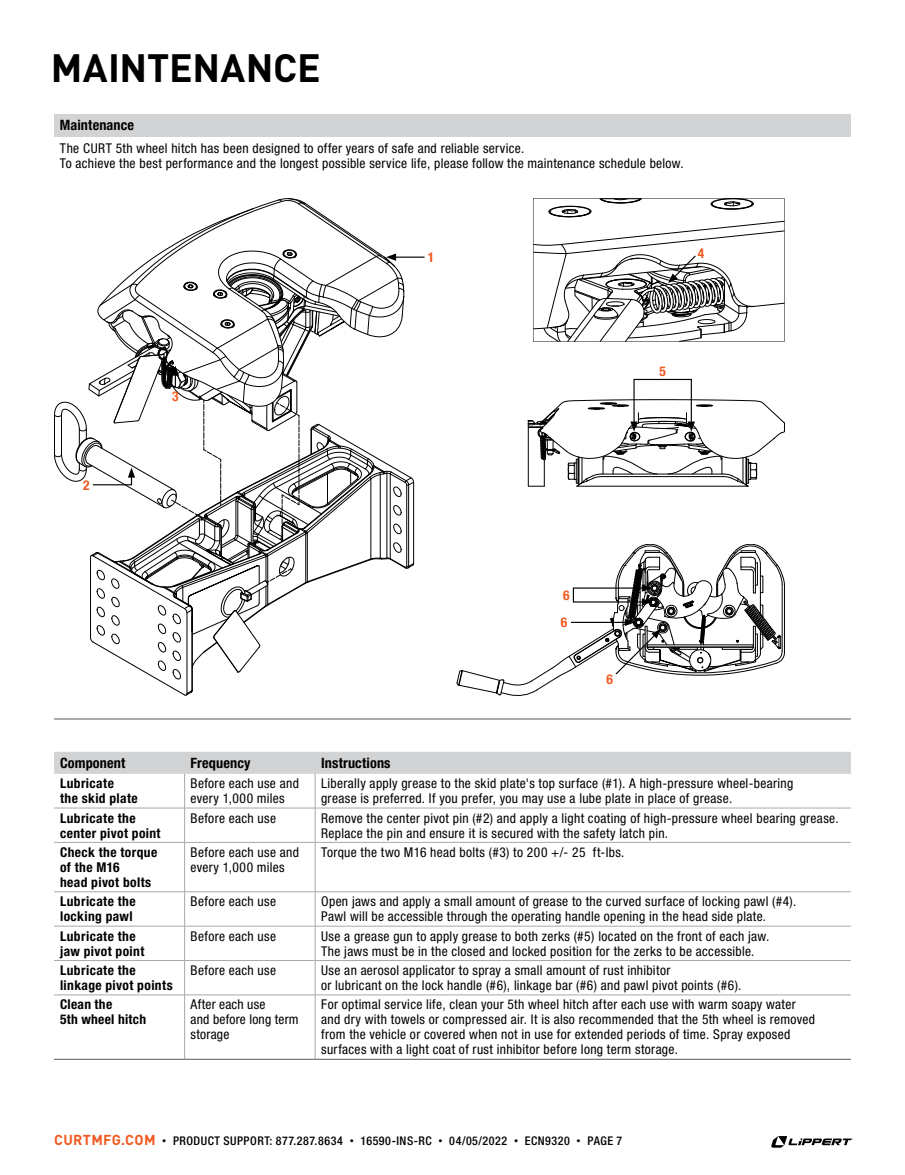
<style>
.page{position:relative;width:905px;height:1175px;background:#fff}
.page>*{position:absolute;margin:0;border:0;box-sizing:border-box;transform-origin:0 0}
.t1{font:700 39px "DINOT";letter-spacing:-.005em;color:#000}
.t2{font:700 condensed 14.25px "Helvetica Neue LT Std";letter-spacing:.01em;color:#000}
.t3{font:condensed 13.5px/15px "Helvetica Neue LT Std";letter-spacing:.025em;color:#000}
.t4{font:700 condensed 13.5px/15px "Helvetica Neue LT Std";letter-spacing:.03em;color:#000}
.t5{font:700 condensed 13.5px/27.3px "Helvetica Neue LT Std";color:#f15a22}
.t6{font:500 condensed 12px "Helvetica Neue LT Std";letter-spacing:.04em;color:#000}
.s1{font-family:"DINOT";font-weight:700;font-stretch:normal;font-size:14.25px;color:#f15a22}
.s2{font-family:"DINOT";font-weight:400;font-stretch:normal;font-size:9px}
</style>
<div class="page">
<svg style="left:771px;top:1136px;width:82px;height:11px"></svg>
<div style="left:54px;top:114px;width:796px;height:22px;background:#d1d3d4"></div>
<hr style="left:54px;top:718px;width:796px;height:1px;background:#58595b">
<hr style="left:784px;top:586px;width:1px;height:66px;background:#000">
<div style="left:54px;top:751px;width:796px;height:23px;background:#d1d3d4"></div>
<hr style="left:184px;top:774px;width:1px;height:34px;background:#a7a9ac">
<hr style="left:315px;top:774px;width:1px;height:34px;background:#a7a9ac">
<hr style="left:184px;top:808px;width:1px;height:34px;background:#a7a9ac">
<hr style="left:315px;top:808px;width:1px;height:34px;background:#a7a9ac">
<hr style="left:184px;top:842px;width:1px;height:49px;background:#a7a9ac">
<hr style="left:315px;top:842px;width:1px;height:49px;background:#a7a9ac">
<hr style="left:184px;top:891px;width:1px;height:35px;background:#a7a9ac">
<hr style="left:315px;top:891px;width:1px;height:35px;background:#a7a9ac">
<hr style="left:184px;top:926px;width:1px;height:34px;background:#a7a9ac">
<hr style="left:315px;top:926px;width:1px;height:34px;background:#a7a9ac">
<hr style="left:184px;top:960px;width:1px;height:34px;background:#a7a9ac">
<hr style="left:315px;top:960px;width:1px;height:34px;background:#a7a9ac">
<hr style="left:184px;top:994px;width:1px;height:64px;background:#a7a9ac">
<hr style="left:315px;top:994px;width:1px;height:64px;background:#a7a9ac">
<hr style="left:54px;top:807px;width:130px;height:1px;background:#a7a9ac">
<hr style="left:185px;top:807px;width:130px;height:1px;background:#a7a9ac">
<hr style="left:315px;top:807px;width:535px;height:1px;background:#a7a9ac">
<hr style="left:54px;top:842px;width:130px;height:1px;background:#a7a9ac">
<hr style="left:185px;top:842px;width:130px;height:1px;background:#a7a9ac">
<hr style="left:315px;top:842px;width:535px;height:1px;background:#a7a9ac">
<hr style="left:54px;top:891px;width:130px;height:1px;background:#a7a9ac">
<hr style="left:185px;top:891px;width:130px;height:1px;background:#a7a9ac">
<hr style="left:315px;top:891px;width:535px;height:1px;background:#a7a9ac">
<hr style="left:54px;top:926px;width:130px;height:1px;background:#a7a9ac">
<hr style="left:185px;top:926px;width:130px;height:1px;background:#a7a9ac">
<hr style="left:315px;top:926px;width:535px;height:1px;background:#a7a9ac">
<hr style="left:54px;top:960px;width:130px;height:1px;background:#a7a9ac">
<hr style="left:185px;top:960px;width:130px;height:1px;background:#a7a9ac">
<hr style="left:315px;top:960px;width:535px;height:1px;background:#a7a9ac">
<hr style="left:54px;top:994px;width:130px;height:1px;background:#a7a9ac">
<hr style="left:185px;top:994px;width:130px;height:1px;background:#a7a9ac">
<hr style="left:315px;top:994px;width:535px;height:1px;background:#a7a9ac">
<hr style="left:54px;top:1058px;width:131px;height:1px;background:#58595b">
<hr style="left:185px;top:1058px;width:130px;height:1px;background:#58595b">
<hr style="left:315px;top:1058px;width:535px;height:1px;background:#58595b">
<hr style="left:394px;top:256px;width:30px;height:2px;background:#000">
<svg style="left:54px;top:198px;width:360px;height:497px"></svg>
<div style="left:633px;top:379px;width:59px;height:45px;border:1px solid #000"></div>
<svg style="left:527px;top:399px;width:258px;height:88px"></svg>
<svg style="left:457px;top:544px;width:327px;height:151px"></svg>
<svg style="left:533px;top:198px;width:251px;height:144px"></svg>
<h1 class="t1" style="left:51px;top:37px;width:271px">MAINTENANCE</h1>
<p class="t2" style="left:60px;top:117px;width:76px">Maintenance</p>
<p class="t3" style="left:60px;top:140px;width:625px">The CURT 5th wheel hitch has been designed to offer years of safe and reliable service.<br>To achieve the best performance and the longest possible service life, please follow the maintenance schedule below.</p>
<p class="t5" style="left:428px;top:243px;width:8px">1</p>
<p class="t5" style="left:697px;top:239px;width:8px">4</p>
<p class="t5" style="left:83px;top:471px;width:8px">2</p>
<p class="t5" style="left:172px;top:382px;width:8px">3</p>
<p class="t5" style="left:659px;top:357px;width:8px">5</p>
<p class="t5" style="left:560px;top:581px;width:10px">6<br>6</p>
<p class="t5" style="left:606px;top:665px;width:8px">6</p>
<p class="t2" style="left:60px;top:754px;width:67px">Component</p>
<p class="t2" style="left:190px;top:754px;width:61px">Frequency</p>
<p class="t2" style="left:321px;top:754px;width:71px">Instructions</p>
<p class="t4" style="left:60px;top:775px;width:79px">Lubricate<br>the skid plate</p>
<p class="t3" style="left:190px;top:775px;width:110px">Before each use and every 1,000 miles</p>
<p class="t3" style="left:321px;top:775px;width:473px">Liberally apply grease to the skid plate's top surface (#1). A high-pressure wheel-bearing grease is preferred. If you prefer, you may use a lube plate in place of grease.</p>
<p class="t4" style="left:60px;top:810px;width:102px">Lubricate the center pivot point</p>
<p class="t3" style="left:190px;top:810px;width:87px">Before each use</p>
<p class="t3" style="left:321px;top:810px;width:519px">Remove the center pivot pin (#2) and apply a light coating of high-pressure wheel bearing grease.<br>Replace the pin and ensure it is secured with the safety latch pin.</p>
<p class="t4" style="left:60px;top:844px;width:99px">Check the torque of the M16<br>head pivot bolts</p>
<p class="t3" style="left:190px;top:844px;width:110px">Before each use and every 1,000 miles</p>
<p class="t3" style="left:321px;top:844px;width:305px">Torque the two M16 head bolts (#3) to 200 +/- 25 ft-lbs.</p>
<p class="t4" style="left:60px;top:893px;width:77px">Lubricate the locking pawl</p>
<p class="t3" style="left:191px;top:894px;width:87px">Before each use</p>
<p class="t3" style="left:321px;top:894px;width:476px">Open jaws and apply a small amount of grease to the curved surface of locking pawl (#4).<br>Pawl will be accessible through the operating handle opening in the head side plate.</p>
<p class="t4" style="left:60px;top:928px;width:86px">Lubricate the jaw pivot point</p>
<p class="t3" style="left:191px;top:928px;width:87px">Before each use</p>
<p class="t3" style="left:321px;top:928px;width:449px">Use a grease gun to apply grease to both zerks (#5) located on the front of each jaw.<br>The jaws must be in the closed and locked position for the zerks to be accessible.</p>
<p class="t4" style="left:60px;top:962px;width:114px">Lubricate the linkage pivot points</p>
<p class="t3" style="left:191px;top:962px;width:87px">Before each use</p>
<p class="t3" style="left:321px;top:962px;width:422px">Use an aerosol applicator to spray a small amount of rust inhibitor<br>or lubricant on the lock handle (#6), linkage bar (#6) and pawl pivot points (#6).</p>
<p class="t4" style="left:60px;top:996px;width:88px">Clean the<br>5th wheel hitch</p>
<p class="t3" style="left:191px;top:997px;width:109px">After each use<br>and before long term storage</p>
<p class="t3" style="left:321px;top:997px;width:495px">For optimal service life, clean your 5th wheel hitch after each use with warm soapy water and dry with towels or compressed air. It is also recommended that the 5th wheel is removed from the vehicle or covered when not in use for extended periods of time. Spray exposed surfaces with a light coat of rust inhibitor before long term storage.</p>
<p class="t6" style="left:54px;top:1133px;width:569px"><span class="s1">CURTMFG.COM</span> <span class="s2">•</span> PRODUCT SUPPORT: 877.287.8634 <span class="s2">•</span> 16590-INS-RC <span class="s2">•</span> 04/05/2022 <span class="s2">•</span> ECN9320 <span class="s2">•</span> PAGE 7</p>
</div>
